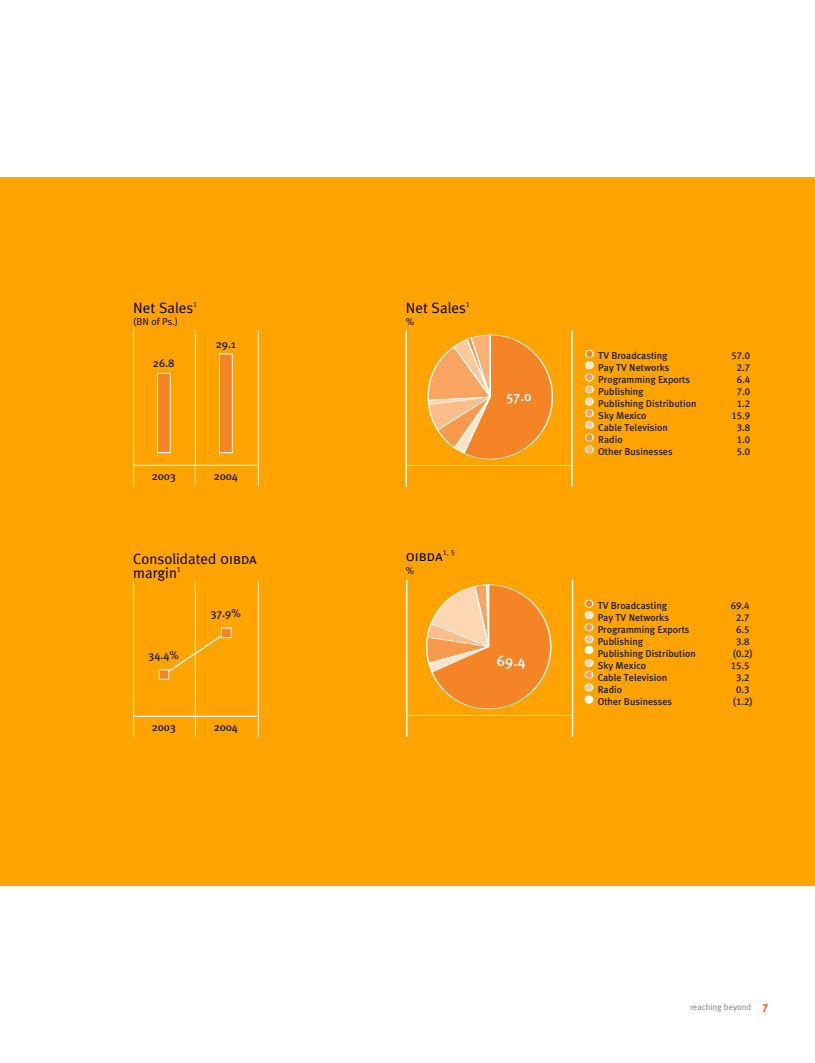
<style>
.page{position:relative;width:815px;height:1063px;background:#fff}
.page>*{position:absolute;margin:0;border:0;box-sizing:border-box;transform-origin:0 0}
.t1{font:15px/13.8px "Meta Plus Normal";color:#000}
.t2{font:15px "Meta Plus Normal Caps";color:#000}
.t3{font:500 15px "Meta Plus";color:#fff}
.t4{font:500 13.75px "Meta Plus";color:#fff}
.t5{font:500 11.25px "Meta Plus";color:#231f20}
.t6{font:500 10px "Meta Plus";color:#231f20}
.t7{font:10px "Meta Plus Medium Caps";color:#231f20}
.t8{font:10px "Meta Plus Normal";color:#000}
.t9{font:8.75px "Meta Plus Normal";color:#808080}
.s1{font-family:"Meta Plus Normal Caps"}
.s2{font-family:"Meta Plus Medium Caps";font-weight:400}
.s3{font-family:"Meta Plus";font-weight:700;font-size:11.25px;color:#ff5100}
</style>
<div class="page">
<div style="left:0;top:177px;width:815px;height:709px;background:#ffa300"></div>
<hr style="left:134px;top:465px;width:124px;height:1px;background:#fff">
<hr style="left:195px;top:330px;width:1px;height:157px;background:#fff">
<hr style="left:258px;top:330px;width:1px;height:157px;background:#fff">
<hr style="left:133px;top:330px;width:1px;height:157px;background:#fff">
<div style="left:157px;top:373px;width:13px;height:80px;background:#f58427"></div>
<div style="left:157px;top:373px;width:14px;height:80px;border:1px solid #fff"></div>
<div style="left:219px;top:354px;width:13px;height:99px;background:#f58427"></div>
<div style="left:219px;top:354px;width:14px;height:99px;border:1px solid #fff"></div>
<hr style="left:134px;top:716px;width:124px;height:1px;background:#fff">
<hr style="left:195px;top:581px;width:1px;height:157px;background:#fff">
<hr style="left:258px;top:581px;width:1px;height:157px;background:#fff">
<hr style="left:133px;top:581px;width:1px;height:157px;background:#fff">
<svg style="left:169px;top:631px;width:59px;height:46px"></svg>
<div style="left:159px;top:670px;width:10px;height:9px;background:#f58427"></div>
<div style="left:159px;top:669px;width:10px;height:11px;border:1px solid #fff"></div>
<div style="left:222px;top:628px;width:9px;height:10px;background:#f58427"></div>
<div style="left:221px;top:628px;width:10px;height:10px;border:1px solid #fff"></div>
<hr style="left:406px;top:465px;width:166px;height:1px;background:#fff">
<hr style="left:572px;top:330px;width:1px;height:157px;background:#fff">
<hr style="left:406px;top:330px;width:1px;height:157px;background:#fff">
<svg style="left:427px;top:334px;width:126px;height:126px"></svg>
<div style="left:586px;top:350px;width:7px;height:8px;background:#f58427;border-radius:50%"></div>
<div style="left:585px;top:350px;width:8px;height:8px;border:1px solid #fff;border-radius:50%"></div>
<div style="left:586px;top:361px;width:7px;height:8px;background:#fee2ca;border-radius:50%"></div>
<div style="left:585px;top:361px;width:8px;height:8px;border:1px solid #fff;border-radius:50%"></div>
<div style="left:586px;top:374px;width:7px;height:7px;background:#f79a4e;border-radius:50%"></div>
<div style="left:585px;top:373px;width:8px;height:8px;border:1px solid #fff;border-radius:50%"></div>
<div style="left:586px;top:386px;width:7px;height:7px;background:#fbbd89;border-radius:50%"></div>
<div style="left:585px;top:385px;width:8px;height:8px;border:1px solid #fff;border-radius:50%"></div>
<div style="left:586px;top:398px;width:7px;height:7px;background:#fdd6b3;border-radius:50%"></div>
<div style="left:585px;top:397px;width:8px;height:9px;border:1px solid #fff;border-radius:50%"></div>
<div style="left:586px;top:409px;width:7px;height:8px;background:#f9a561;border-radius:50%"></div>
<div style="left:585px;top:409px;width:8px;height:8px;border:1px solid #fff;border-radius:50%"></div>
<div style="left:586px;top:421px;width:7px;height:8px;background:#fcc99d;border-radius:50%"></div>
<div style="left:585px;top:421px;width:8px;height:8px;border:1px solid #fff;border-radius:50%"></div>
<div style="left:586px;top:434px;width:7px;height:7px;background:#f68f39;border-radius:50%"></div>
<div style="left:585px;top:433px;width:8px;height:9px;border:1px solid #fff;border-radius:50%"></div>
<div style="left:586px;top:446px;width:7px;height:7px;background:#fab175;border-radius:50%"></div>
<div style="left:585px;top:446px;width:8px;height:8px;border:1px solid #fff;border-radius:50%"></div>
<hr style="left:406px;top:715px;width:166px;height:1px;background:#fff">
<hr style="left:572px;top:580px;width:1px;height:157px;background:#fff">
<hr style="left:406px;top:580px;width:1px;height:157px;background:#fff">
<svg style="left:425px;top:584px;width:127px;height:125px"></svg>
<div style="left:585px;top:600px;width:8px;height:7px;background:#f58427;border-radius:50%"></div>
<div style="left:585px;top:600px;width:8px;height:8px;border:1px solid #fff;border-radius:50%"></div>
<div style="left:585px;top:611px;width:8px;height:8px;background:#fee2ca;border-radius:50%"></div>
<div style="left:585px;top:611px;width:8px;height:8px;border:1px solid #fff;border-radius:50%"></div>
<div style="left:585px;top:623px;width:8px;height:8px;background:#f79a4e;border-radius:50%"></div>
<div style="left:585px;top:623px;width:8px;height:8px;border:1px solid #fff;border-radius:50%"></div>
<div style="left:585px;top:636px;width:8px;height:7px;background:#fbbd89;border-radius:50%"></div>
<div style="left:585px;top:635px;width:8px;height:8px;border:1px solid #fff;border-radius:50%"></div>
<div style="left:585px;top:646px;width:8px;height:8px;background:#fff;border-radius:50%"></div>
<div style="left:585px;top:646px;width:8px;height:8px;border:1px solid #fff;border-radius:50%"></div>
<div style="left:585px;top:659px;width:8px;height:8px;background:#fdd6b3;border-radius:50%"></div>
<div style="left:585px;top:659px;width:8px;height:8px;border:1px solid #fff;border-radius:50%"></div>
<div style="left:585px;top:671px;width:8px;height:7px;background:#f9a561;border-radius:50%"></div>
<div style="left:585px;top:671px;width:8px;height:8px;border:1px solid #fff;border-radius:50%"></div>
<div style="left:585px;top:684px;width:8px;height:7px;background:#fcc99d;border-radius:50%"></div>
<div style="left:585px;top:683px;width:8px;height:8px;border:1px solid #fff;border-radius:50%"></div>
<div style="left:585px;top:696px;width:8px;height:7px;background:#fff;border-radius:50%"></div>
<div style="left:585px;top:695px;width:8px;height:9px;border:1px solid #fff;border-radius:50%"></div>
<h1 class="t1" style="left:133px;top:301px;width:65px">Net Sales<sup>1</sup></h1>
<p class="t8" style="left:133px;top:316px;width:46px">(BN of Ps.)</p>
<p class="t5" style="left:153px;top:357px;width:23px">26.8</p>
<p class="t5" style="left:216px;top:338px;width:21px">29.1</p>
<p class="t5" style="left:152px;top:470px;width:26px">2003</p>
<p class="t5" style="left:214px;top:470px;width:26px">2004</p>
<h1 class="t1" style="left:133px;top:552px;width:125px">Consolidated <span class="s1">oibda </span>margin<sup>1</sup></h1>
<p class="t5" style="left:149px;top:648px;width:32px">34.4%</p>
<p class="t5" style="left:211px;top:607px;width:31px">37.9%</p>
<p class="t5" style="left:152px;top:721px;width:26px">2003</p>
<p class="t5" style="left:214px;top:721px;width:26px">2004</p>
<h1 class="t1" style="left:406px;top:301px;width:65px">Net Sales<sup>1</sup></h1>
<p class="t8" style="left:406px;top:316px;width:10px">%</p>
<h2 class="t4" style="left:507px;top:389px;width:26px">57.0</h2>
<h1 class="t2" style="left:406px;top:547px;width:50px">oibda<sup>1,</sup> <sup>5</sup></h1>
<p class="t8" style="left:406px;top:565px;width:10px">%</p>
<h1 class="t3" style="left:497px;top:652px;width:30px">69.4</h1>
<p class="t6" style="left:598px;top:350px;width:71px"><span class="s2">T</span>V Broadcasting</p>
<p class="t7" style="left:731px;top:350px;width:20px">57.0</p>
<p class="t6" style="left:598px;top:362px;width:73px">Pay TV Ne works</p>
<p class="t7" style="left:737px;top:362px;width:15px">2.7</p>
<p class="t6" style="left:598px;top:374px;width:93px">Programm ng Exports</p>
<p class="t7" style="left:737px;top:374px;width:15px">6 4</p>
<p class="t6" style="left:598px;top:386px;width:47px">Publish ng</p>
<p class="t7" style="left:737px;top:386px;width:15px">7.0</p>
<p class="t6" style="left:598px;top:398px;width:100px">Publish ng D stribu ion</p>
<p class="t7" style="left:737px;top:398px;width:15px">1 2</p>
<p class="t6" style="left:598px;top:410px;width:50px">Sky Mex co</p>
<p class="t7" style="left:731px;top:410px;width:20px">15.9</p>
<p class="t6" style="left:598px;top:422px;width:71px">Cable Te ev sion</p>
<p class="t7" style="left:737px;top:422px;width:15px">3 8</p>
<p class="t6" style="left:598px;top:434px;width:26px">Radio</p>
<p class="t7" style="left:737px;top:434px;width:15px">1.0</p>
<p class="t6" style="left:598px;top:446px;width:76px">O he Businesses</p>
<p class="t7" style="left:737px;top:446px;width:15px">5.0</p>
<p class="t6" style="left:598px;top:599px;width:71px"><span class="s2">T</span>V Broadcasting</p>
<p class="t7" style="left:731px;top:599px;width:20px">69.4</p>
<p class="t6" style="left:598px;top:611px;width:73px">Pay TV Ne works</p>
<p class="t7" style="left:736px;top:611px;width:15px">2 7</p>
<p class="t6" style="left:598px;top:623px;width:93px">Programm ng Exports</p>
<p class="t7" style="left:736px;top:623px;width:15px">6.5</p>
<p class="t6" style="left:598px;top:635px;width:47px">Publish ng</p>
<p class="t7" style="left:736px;top:635px;width:15px">3 8</p>
<p class="t6" style="left:598px;top:647px;width:100px">Publish ng D stribu ion</p>
<p class="t7" style="left:733px;top:647px;width:18px">(0 2</p>
<p class="t6" style="left:598px;top:659px;width:50px">Sky Mex co</p>
<p class="t7" style="left:731px;top:659px;width:20px">15 5</p>
<p class="t6" style="left:598px;top:671px;width:71px">Cable Te ev sion</p>
<p class="t7" style="left:736px;top:671px;width:15px">3 2</p>
<p class="t6" style="left:598px;top:683px;width:26px">Radio</p>
<p class="t7" style="left:736px;top:683px;width:15px">0 3</p>
<p class="t6" style="left:598px;top:695px;width:76px">O he Businesses</p>
<p class="t7" style="left:736px;top:695px;width:15px">1 2</p>
<p class="t9" style="left:690px;top:1002px;width:79px">reaching beyond <span class="s3">7</span></p>
</div>
